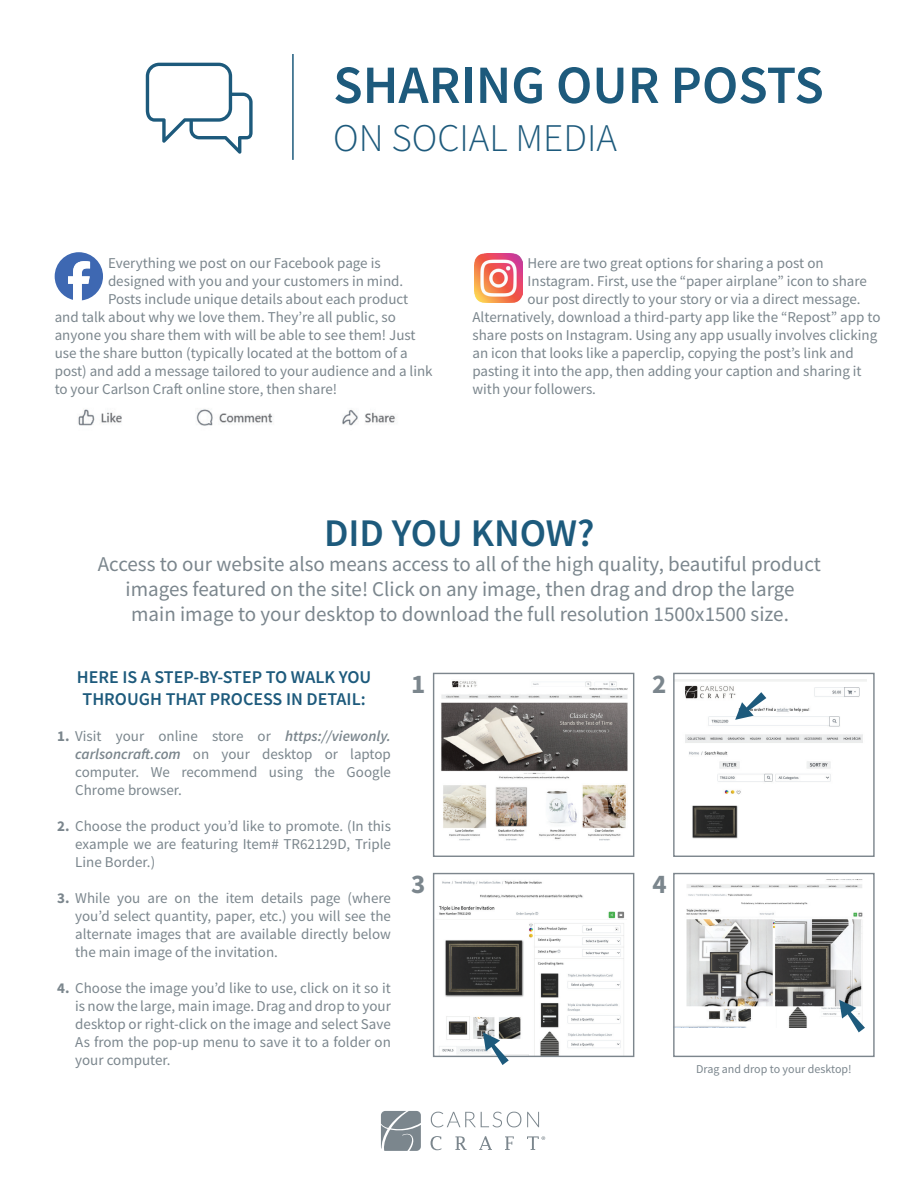
<style>
.page{position:relative;width:918px;height:1188px;background:#fff}
.page>*{position:absolute;margin:0;border:0;box-sizing:border-box;transform-origin:0 0}
.t1{font:600 54px "Source Sans Pro";color:#1d5a7c}
.t2{font:300 39.15px "Source Sans Pro";color:#1d5a7c}
.t3{font:600 39.15px "Source Sans Pro";color:#1d5a7c}
.t4{font:700 27px "Source Sans Pro";color:#7b868d}
.t5{font:21px/25.2px "Source Sans Pro";color:#7b868d;text-align:center}
.t6{font:600 18px/21.6px "Source Sans Pro";color:#1d5a7c;text-align:center}
.t7{font:15px/18px "Source Sans Pro";color:#7b868d;text-align:justify}
.t8{font:12px "Source Sans Pro";color:#7b868d}
.s1{font-weight:700}
.s2{font-weight:600;font-style:italic}
</style>
<div class="page">
<svg style="left:146px;top:63px;width:107px;height:91px"></svg>
<hr style="left:292px;top:54px;width:2px;height:106px;background:#1d5a7c">
<svg style="left:431px;top:1112px;width:90px;height:15px"></svg>
<svg style="left:527px;top:1112px;width:12px;height:15px"></svg>
<svg style="left:431px;top:1136px;width:10px;height:14px"></svg>
<svg style="left:455px;top:1136px;width:12px;height:14px"></svg>
<svg style="left:479px;top:1136px;width:13px;height:14px"></svg>
<svg style="left:505px;top:1136px;width:9px;height:14px"></svg>
<svg style="left:381px;top:1111px;width:40px;height:40px;background:#8c959b"></svg>
<svg style="left:527px;top:1136px;width:18px;height:14px"></svg>
<img style="left:441px;top:681px;width:187px;height:160px">
<div style="left:433px;top:673px;width:201px;height:184px;border:1px solid #7d868d"></div>
<img style="left:439px;top:881px;width:186px;height:174px">
<div style="left:433px;top:873px;width:201px;height:184px;border:1px solid #7d868d"></div>
<img style="left:78px;top:409px;width:317px;height:17px">
<svg style="left:55px;top:252px;width:48px;height:49px"></svg>
<img style="left:474px;top:254px;width:49px;height:48px">
<img style="left:675px;top:884px;width:188px;height:143px">
<div style="left:673px;top:873px;width:202px;height:184px;border:1px solid #7d868d"></div>
<img style="left:675px;top:680px;width:192px;height:159px">
<div style="left:673px;top:673px;width:202px;height:184px;border:1px solid #7d868d"></div>
<svg style="left:735px;top:692px;width:31px;height:28px"></svg>
<svg style="left:839px;top:1000px;width:26px;height:32px"></svg>
<svg style="left:483px;top:1032px;width:26px;height:33px"></svg>
<h1 class="t1" style="left:333px;top:50px;width:492px">SHARING OUR POSTS</h1>
<h2 class="t2" style="left:333px;top:114px;width:285px">ON SOCIAL MEDIA</h2>
<p class="t7" style="left:108px;top:254px;width:274px">Everything we post on our Facebook page is</p>
<p class="t7" style="left:108px;top:272px;width:297px">designed with you and your customers in mind.</p>
<p class="t7" style="left:108px;top:290px;width:302px">Posts include unique details about each product</p>
<p class="t7" style="left:55px;top:308px;width:343px">and talk about why we love them. They’re all public, so</p>
<p class="t7" style="left:55px;top:326px;width:362px">anyone you share them with will be able to see them! Just</p>
<p class="t7" style="left:55px;top:344px;width:355px">use the share button (typically located at the bottom of a</p>
<p class="t7" style="left:55px;top:362px;width:380px">post) and add a message tailored to your audience and a link</p>
<p class="t7" style="left:55px;top:380px;width:284px">to your Carlson Craft online store, then share!</p>
<p class="t7" style="left:528px;top:254px;width:298px">Here are two great options for sharing a post on</p>
<p class="t7" style="left:528px;top:272px;width:341px">Instagram. First, use the “paper airplane” icon to share</p>
<p class="t7" style="left:528px;top:290px;width:335px">our post directly to your story or via a direct message.</p>
<p class="t7" style="left:472px;top:308px;width:410px">Alternatively, download a third-party app like the “Repost” app to</p>
<p class="t7" style="left:472px;top:326px;width:406px">share posts on Instagram. Using any app usually involves clicking</p>
<p class="t7" style="left:472px;top:344px;width:383px">an icon that looks like a paperclip, copying the post’s link and</p>
<p class="t7" style="left:472px;top:362px;width:391px">pasting it into the app, then adding your caption and sharing it</p>
<p class="t7" style="left:472px;top:380px;width:125px">with your followers.</p>
<h2 class="t3" style="left:324px;top:507px;width:272px">DID YOU KNOW?</h2>
<h3 class="t5" style="left:98px;top:551px;width:725px">Access to our website also means access to all of the high quality, beautiful product images featured on the site! Click on any image, then drag and drop the large<br>main image to your desktop to download the full resolution 1500x1500 size.</h3>
<p class="t6" style="left:77px;top:666px;width:296px">HERE IS A STEP-BY-STEP TO WALK YOU<br>THROUGH THAT PROCESS IN DETAIL:</p>
<p class="t7" style="left:75px;top:727px;width:317px;text-indent:-18px"><span class="s1">1.</span> Visit your online store or <span class="s2">https://viewonly. carlsoncraft.com</span> on your desktop or laptop computer. We recommend using the Google Chrome browser.</p>
<p class="t7" style="left:75px;top:817px;width:317px;text-indent:-18px"><span class="s1">2.</span> Choose the product you’d like to promote. (In this example we are featuring Item# TR62129D, Triple Line Border.)</p>
<p class="t7" style="left:75px;top:889px;width:317px;text-indent:-18px"><span class="s1">3.</span> While you are on the item details page (where you’d select quantity, paper, etc.) you will see the alternate images that are available directly below the main image of the invitation.</p>
<p class="t7" style="left:75px;top:979px;width:317px;text-indent:-18px"><span class="s1">4.</span> Choose the image you’d like to use, click on it so it is now the large, main image. Drag and drop to your desktop or right-click on the image and select Save As from the pop-up menu to save it to a folder on your computer.</p>
<h3 class="t4" style="left:411px;top:666px;width:16px">1</h3>
<h3 class="t4" style="left:652px;top:666px;width:16px">2</h3>
<h3 class="t4" style="left:411px;top:866px;width:16px">3</h3>
<h3 class="t4" style="left:652px;top:866px;width:16px">4</h3>
<p class="t8" style="left:696px;top:1061px;width:157px">Drag and drop to your desktop!</p>
</div>
